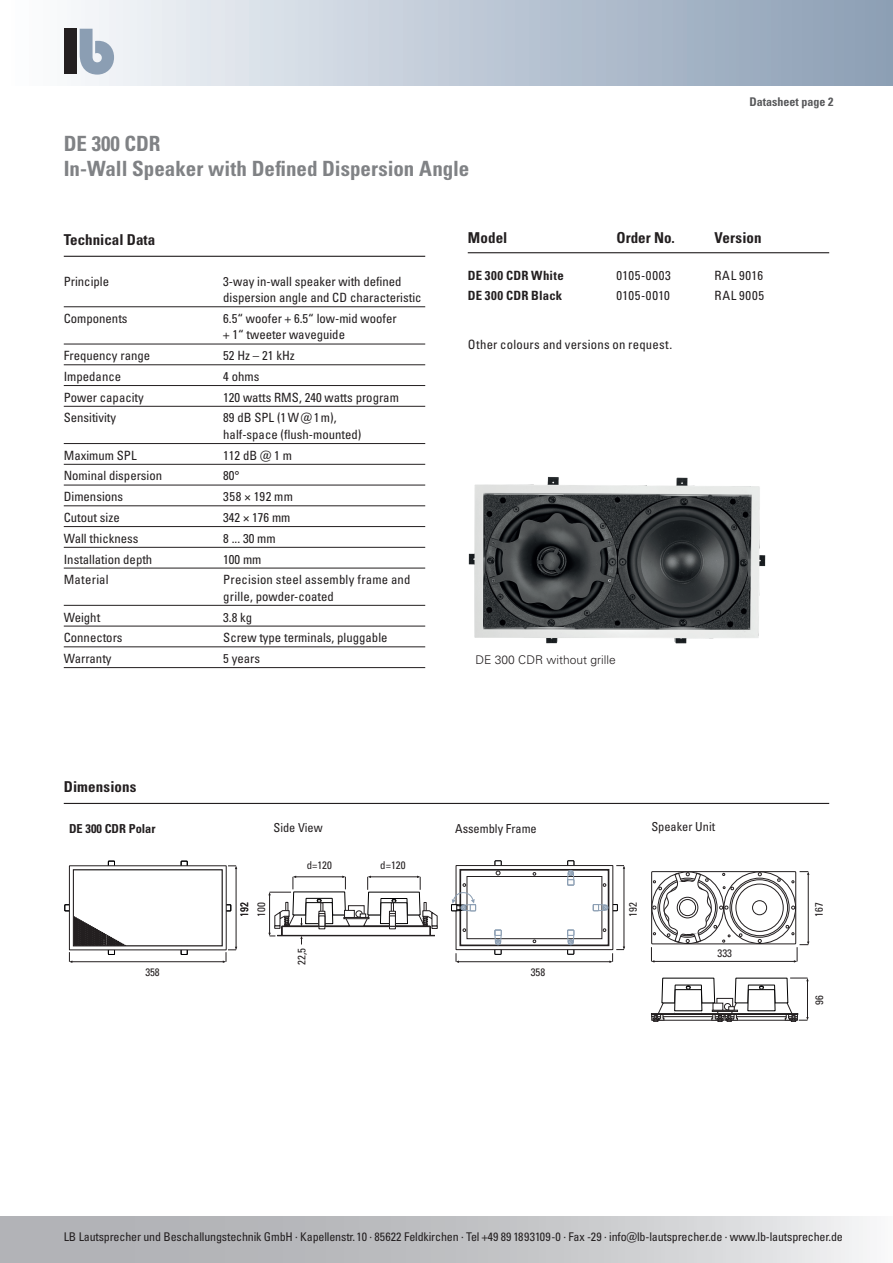
<style>
.page{position:relative;width:893px;height:1263px;background:#fff}
.page>*{position:absolute;margin:0;border:0;box-sizing:border-box;transform-origin:0 0}
.t1{font:700 condensed 21px/25.2px "Univers LT Pro";color:#808285}
.t2{font:700 condensed 15px "Univers LT Pro";letter-spacing:.005em;color:#231f20}
.t3{font:condensed 12.75px/16.5px "Univers LT Pro";color:#231f20}
.t4{font:700 condensed 12.75px "Univers LT Pro";letter-spacing:.02em;color:#231f20}
.t5{font:condensed 12.75px "Univers LT Pro";letter-spacing:.055em;color:#231f20}
.t6{font:condensed 12.75px "Univers LT Pro";letter-spacing:.03em;color:#231f20}
.t7{font:condensed 12.3px "Univers Com 57";color:#231f20}
.t8{font:700 condensed 12.3px "Univers LT Std";color:#231f20}
.t9{font:condensed 12px "Univers LT Pro";letter-spacing:-.01em;color:#231f20}
.t10{font:300 12px "Univers LT Pro 45";color:#231f20}
.t11{font:700 condensed 12px "Univers LT Pro";color:#57585a}
.t12{font:condensed 10.8px "Univers Com 57";color:#231f20}
</style>
<div class="page">
<div style="left:0;top:0;width:893px;height:85px;background:linear-gradient(to right,#fdfeff,#8a9db4)"></div>
<div style="left:64px;top:29px;width:13px;height:45px;background:#231f20"></div>
<svg style="left:80px;top:29px;width:34px;height:46px"></svg>
<svg style="left:0;top:1216px;width:867px;height:47px;background:#c4c5c8"></svg>
<hr style="left:64px;top:306px;width:361px;height:1px;background:#231f20">
<hr style="left:64px;top:344px;width:361px;height:1px;background:#231f20">
<hr style="left:64px;top:364px;width:361px;height:1px;background:#231f20">
<hr style="left:64px;top:385px;width:361px;height:1px;background:#231f20">
<hr style="left:64px;top:406px;width:361px;height:1px;background:#231f20">
<hr style="left:64px;top:443px;width:361px;height:1px;background:#231f20">
<hr style="left:64px;top:464px;width:361px;height:1px;background:#231f20">
<hr style="left:64px;top:485px;width:361px;height:1px;background:#231f20">
<hr style="left:64px;top:505px;width:361px;height:1px;background:#231f20">
<hr style="left:64px;top:526px;width:361px;height:1px;background:#231f20">
<hr style="left:64px;top:547px;width:361px;height:1px;background:#231f20">
<hr style="left:64px;top:568px;width:361px;height:1px;background:#231f20">
<hr style="left:64px;top:605px;width:361px;height:1px;background:#231f20">
<hr style="left:64px;top:626px;width:361px;height:1px;background:#231f20">
<hr style="left:64px;top:646px;width:361px;height:1px;background:#231f20">
<hr style="left:64px;top:667px;width:361px;height:1px;background:#231f20">
<hr style="left:64px;top:256px;width:361px;height:1px;background:#231f20">
<hr style="left:64px;top:803px;width:765px;height:1px;background:#231f20">
<svg style="left:64px;top:860px;width:173px;height:103px"></svg>
<svg style="left:268px;top:875px;width:170px;height:69px"></svg>
<svg style="left:451px;top:860px;width:174px;height:103px"></svg>
<svg style="left:651px;top:871px;width:158px;height:151px"></svg>
<img style="left:468px;top:476px;width:298px;height:168px">
<hr style="left:468px;top:252px;width:361px;height:1px;background:#231f20">
<h1 class="t1" style="left:64px;top:131px;width:407px">DE 300 CDR<br>In-Wall Speaker with Defined Dispersion Angle</h1>
<p class="t11" style="left:749px;top:95px;width:85px">Datasheet page 2</p>
<p class="t2" style="left:64px;top:230px;width:93px">Technical Data</p>
<p class="t3" style="left:64px;top:272px;width:47px">Principle</p>
<p class="t3" style="left:223px;top:272px;width:200px">3-way in-wall speaker with defined dispersion angle and CD characteristic</p>
<p class="t3" style="left:64px;top:310px;width:65px">Components</p>
<p class="t3" style="left:223px;top:310px;width:175px">6.5“ woofer + 6.5“ low-mid woofer + 1“ tweeter waveguide</p>
<p class="t3" style="left:64px;top:347px;width:88px">Frequency range</p>
<p class="t3" style="left:223px;top:347px;width:73px">52 Hz – 21 kHz</p>
<p class="t3" style="left:64px;top:368px;width:59px">Impedance</p>
<p class="t3" style="left:223px;top:368px;width:38px">4 ohms</p>
<p class="t3" style="left:64px;top:389px;width:82px">Power capacity</p>
<p class="t3" style="left:223px;top:389px;width:177px">120 watts RMS, 240 watts program</p>
<p class="t3" style="left:64px;top:409px;width:54px">Sensitivity</p>
<p class="t3" style="left:223px;top:409px;width:140px">89 dB SPL (1W@1m), half-space (flush-mounted)</p>
<p class="t3" style="left:64px;top:447px;width:74px">Maximum SPL</p>
<p class="t3" style="left:223px;top:447px;width:70px">112 dB @ 1 m</p>
<p class="t3" style="left:64px;top:467px;width:100px">Nominal dispersion</p>
<p class="t3" style="left:223px;top:467px;width:18px">80°</p>
<p class="t3" style="left:64px;top:488px;width:61px">Dimensions</p>
<p class="t3" style="left:223px;top:488px;width:71px">358 × 192 mm</p>
<p class="t3" style="left:64px;top:509px;width:57px">Cutout size</p>
<p class="t3" style="left:223px;top:509px;width:69px">342 × 176 mm</p>
<p class="t3" style="left:64px;top:530px;width:76px">Wall thickness</p>
<p class="t3" style="left:223px;top:530px;width:54px">8 ... 30 mm</p>
<p class="t3" style="left:64px;top:550px;width:90px">Installation depth</p>
<p class="t3" style="left:223px;top:550px;width:40px">100 mm</p>
<p class="t3" style="left:64px;top:571px;width:46px">Material</p>
<p class="t3" style="left:223px;top:571px;width:189px">Precision steel assembly frame and grille, powder-coated</p>
<p class="t3" style="left:64px;top:608px;width:38px">Weight</p>
<p class="t3" style="left:223px;top:608px;width:31px">3.8 kg</p>
<p class="t3" style="left:64px;top:629px;width:60px">Connectors</p>
<p class="t3" style="left:223px;top:629px;width:166px">Screw type terminals, pluggable</p>
<p class="t3" style="left:64px;top:650px;width:49px">Warranty</p>
<p class="t3" style="left:223px;top:650px;width:38px">5 years</p>
<p class="t2" style="left:468px;top:228px;width:41px">Model</p>
<p class="t2" style="left:617px;top:228px;width:60px">Order No.</p>
<p class="t2" style="left:714px;top:228px;width:49px">Version</p>
<p class="t4" style="left:468px;top:268px;width:97px">DE 300 CDR White</p>
<p class="t5" style="left:617px;top:268px;width:56px">0105-0003</p>
<p class="t3" style="left:714px;top:267px;width:50px">RAL 9016</p>
<p class="t4" style="left:468px;top:287px;width:96px">DE 300 CDR Black</p>
<p class="t6" style="left:617px;top:287px;width:55px">0105-0010</p>
<p class="t3" style="left:714px;top:287px;width:51px">RAL 9005</p>
<p class="t3" style="left:468px;top:336px;width:206px">Other colours and versions on request.</p>
<p class="t10" style="left:475px;top:652px;width:142px">DE 300 CDR without grille</p>
<p class="t2" style="left:64px;top:777px;width:74px">Dimensions</p>
<p class="t8" style="left:69px;top:821px;width:88px">DE 300 CDR Polar</p>
<p class="t12" style="left:145px;top:968px;width:16px">358</p>
<p class="t7" style="left:273px;top:823px;width:51px">Side View</p>
<p class="t7" style="left:455px;top:823px;width:83px">Assembly Frame</p>
<p class="t7" style="left:651px;top:822px;width:65px">Speaker Unit</p>
<p class="t12" style="left:307px;top:861px;width:27px">d=120</p>
<p class="t12" style="left:380px;top:861px;width:27px">d=120</p>
<p class="t12" style="left:240px;top:916px;width:16px;rotate:-90deg">192</p>
<p class="t12" style="left:629px;top:916px;width:16px;rotate:-90deg">192</p>
<p class="t12" style="left:257px;top:916px;width:16px;rotate:-90deg">100</p>
<p class="t12" style="left:298px;top:964px;width:18px;rotate:-90deg">22,5</p>
<p class="t12" style="left:531px;top:968px;width:16px">358</p>
<p class="t12" style="left:718px;top:949px;width:16px">333</p>
<p class="t12" style="left:815px;top:916px;width:16px;rotate:-90deg">167</p>
<p class="t12" style="left:815px;top:1005px;width:11px;rotate:-90deg">96</p>
<p class="t9" style="left:64px;top:1229px;width:781px">LB Lautsprecher und Beschallungstechnik GmbH · Kapellenstr. 10 · 85622 Feldkirchen · Tel +49 89 1893109-0 · Fax -29 · info@lb-lautsprecher.de · www.lb-lautsprecher.de</p>
</div>
